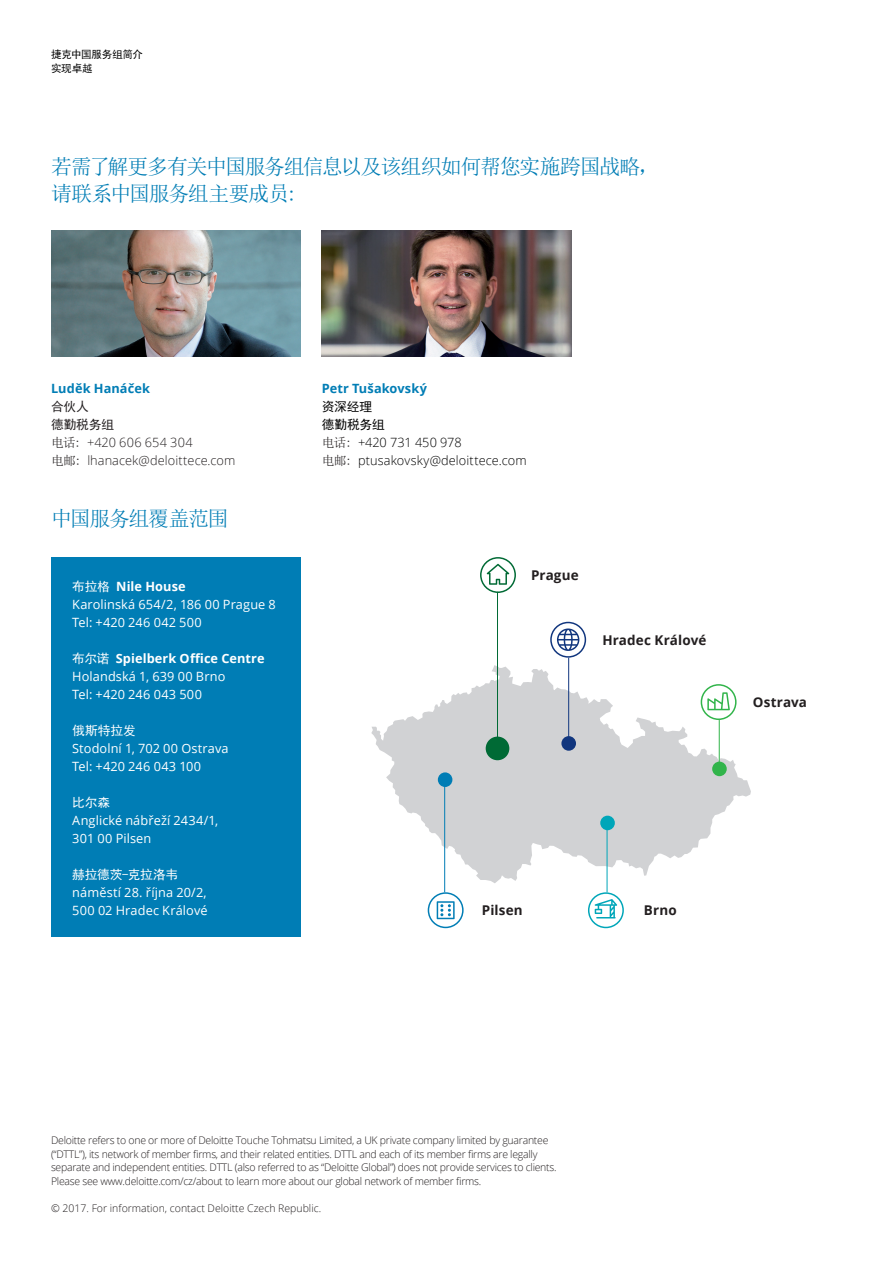
<style>
.page{position:relative;width:893px;height:1263px;background:#fff}
.page>*{position:absolute;margin:0;border:0;box-sizing:border-box;transform-origin:0 0}
.t1{font:21px/27px "Sim Sun";letter-spacing:-.065em;color:#007db5}
.t2{font:700 13.5px "Open Sans";letter-spacing:.01em;color:#231f20}
.t3{font:12.75px/18px "Open Sans";letter-spacing:.01em;color:#fff}
.t4{font:300 12.75px/18px "Open Sans";letter-spacing:.005em;color:#000}
.t5{font:300 12.75px/18px "Open Sans";letter-spacing:.005em;color:#231f20}
.t6{font:700 12.75px "Open Sans";letter-spacing:.01em;color:#007db5}
.t7{font:12.75px "Sim Hei";letter-spacing:-.01em;color:#fff}
.t8{font:12.75px/18px "Sim Hei";letter-spacing:-.01em;color:#000}
.t9{font:12.75px/18px "Sim Hei";letter-spacing:-.01em;color:#231f20}
.t10{font:300 10.5px/13.5px "Open Sans";letter-spacing:-.025em;color:#231f20}
.t11{font:300 10.5px "Open Sans";color:#231f20}
.t12{font:10.5px/13.5px "Sim Hei";letter-spacing:-.02em;color:#000}
.s1{font-family:"Sim Sun";font-weight:400}
.s2{font-family:"Sim Hei"}
.s3{font-weight:700}
.s4{font-family:"Sim Sun";font-weight:400;color:#231f20}
</style>
<div class="page">
<img style="left:51px;top:231px;width:249px;height:125px">
<img style="left:322px;top:231px;width:249px;height:125px">
<div style="left:51px;top:557px;width:249px;height:379px;background:#007db5"></div>
<svg style="left:371px;top:665px;width:380px;height:218px;fill:#d1d2d4"></svg>
<div style="left:486px;top:737px;width:23px;height:23px;background:#006a35;border-radius:50%"></div>
<div style="left:438px;top:772px;width:14px;height:15px;background:#007db5;border-radius:50%"></div>
<div style="left:600px;top:816px;width:15px;height:14px;background:#00a6b9;border-radius:50%"></div>
<div style="left:561px;top:736px;width:15px;height:15px;background:#11367e;border-radius:50%"></div>
<div style="left:712px;top:762px;width:15px;height:14px;background:#31b44a;border-radius:50%"></div>
<hr style="left:497px;top:592px;width:1px;height:150px;background:#006a35">
<hr style="left:568px;top:658px;width:1px;height:85px;background:#11367e">
<hr style="left:719px;top:720px;width:1px;height:44px;background:#31b44a">
<hr style="left:444px;top:778px;width:1px;height:114px;background:#007db5">
<hr style="left:607px;top:820px;width:1px;height:72px;background:#00a6b9">
<svg style="left:550px;top:622px;width:36px;height:36px"></svg>
<svg style="left:480px;top:557px;width:36px;height:36px"></svg>
<svg style="left:701px;top:684px;width:36px;height:36px"></svg>
<svg style="left:428px;top:892px;width:36px;height:36px"></svg>
<svg style="left:588px;top:892px;width:36px;height:36px"></svg>
<p class="t12" style="left:51px;top:48px;width:94px">捷克中国服务组简介实现卓越</p>
<h1 class="t1" style="left:51px;top:153px;width:610px">若需了解更多有关中国服务组信息以及该组织如何帮您实施跨国战略，请联系中国服务组主要成员:</h1>
<p class="t6" style="left:51px;top:379px;width:101px">Luděk Hanáček</p>
<p class="t9" style="left:51px;top:398px;width:65px">合伙人<br>德勤税务组</p>
<p class="t5" style="left:51px;top:433px;width:186px"><span class="s1">电话:</span> +420 606 654 304<br><span class="s1">电邮:</span> lhanacek@deloittece.com</p>
<h1 class="t1" style="left:51px;top:505px;width:179px">中国服务组覆盖范围</h1>
<p class="t3" style="left:72px;top:577px;width:205px"><span class="s2">布拉格</span> <span class="s3">Nile House<br></span>Karolinská 654/2, 186 00 Prague 8<br>Tel: +420 246 042 500</p>
<p class="t3" style="left:72px;top:649px;width:194px"><span class="s2">布尔诺</span> <span class="s3">Spielberk Office Centre<br></span>Holandská 1, 639 00 Brno<br>Tel: +420 246 043 500</p>
<p class="t7" style="left:72px;top:724px;width:65px">俄斯特拉发</p>
<p class="t3" style="left:72px;top:739px;width:158px">Stodolní 1, 702 00 Ostrava<br>Tel: +420 246 043 100</p>
<p class="t7" style="left:72px;top:796px;width:39px">比尔森</p>
<p class="t3" style="left:72px;top:811px;width:148px">Anglické nábřeží 2434/1,<br>301 00 Pilsen</p>
<p class="t7" style="left:72px;top:868px;width:107px">赫拉德茨-克拉洛韦</p>
<p class="t3" style="left:72px;top:883px;width:137px">náměstí 28. října 20/2,<br>500 02 Hradec Králové</p>
<p class="t6" style="left:322px;top:379px;width:107px">Petr Tušakovský</p>
<p class="t8" style="left:322px;top:398px;width:65px">资深经理德勤税务组</p>
<p class="t4" style="left:322px;top:433px;width:206px"><span class="s4">电话:</span> +420 731 450 978<br><span class="s4">电邮:</span> ptusakovsky@deloittece.com</p>
<p class="t2" style="left:531px;top:566px;width:49px">Prague</p>
<p class="t2" style="left:602px;top:630px;width:105px">Hradec Králové</p>
<p class="t2" style="left:482px;top:901px;width:42px">Pilsen</p>
<p class="t2" style="left:644px;top:901px;width:34px">Brno</p>
<p class="t2" style="left:753px;top:693px;width:56px">Ostrava</p>
<p class="t10" style="left:51px;top:1133px;width:507px">Deloitte refers to one or more of Deloitte Touche Tohmatsu Limited, a UK private company limited by guarantee (“DTTL”), its network of member firms, and their related entities. DTTL and each of its member firms are legally separate and independent entities. DTTL (also referred to as “Deloitte Global”) does not provide services to clients.<br>Please see www.deloitte.com/cz/about to learn more about our global network of member firms.</p>
<p class="t11" style="left:51px;top:1201px;width:272px">© 2017. For information, contact Deloitte Czech Republic.</p>
</div>
